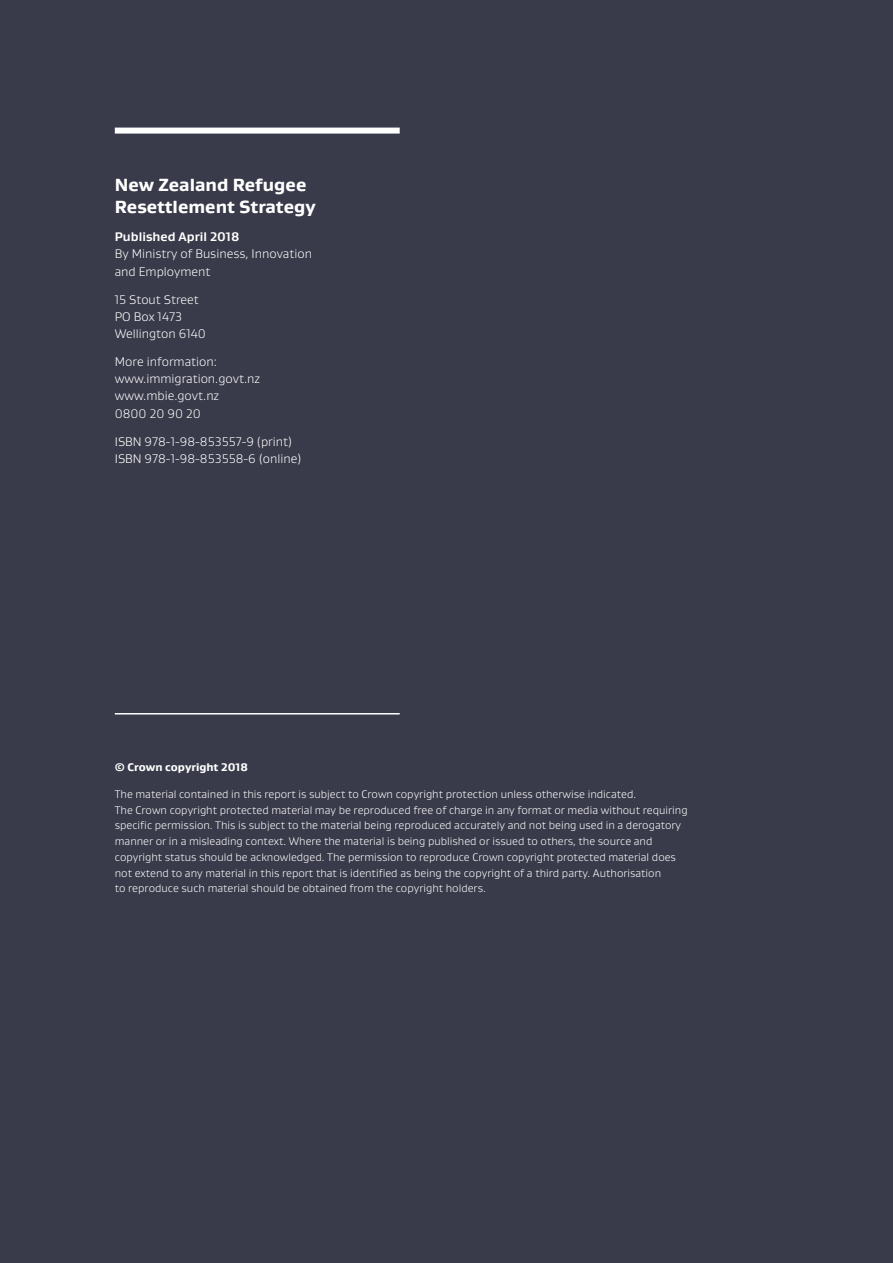
<style>
.page{position:relative;width:893px;height:1263px;background:#393a4a}
.page>*{position:absolute;margin:0;border:0;box-sizing:border-box;transform-origin:0 0}
.t1{font:800 18px/22.5px "Gustan";color:#fff}
.t2{font:300 12.75px/17.2px "Gustan";color:#fff}
.t3{font:700 12.75px "Gustan";color:#fff}
.t4{font:300 11.25px/15.8px "Gustan";color:#fff}
.t5{font:800 11.25px "Gustan";color:#fff}
</style>
<div class="page">
<hr style="left:115px;top:713px;width:285px;height:1px;background:#fff">
<div style="left:115px;top:128px;width:285px;height:6px;background:#fff"></div>
<h1 class="t1" style="left:115px;top:173px;width:202px">New Zealand Refugee<br>Resettlement Strategy</h1>
<p class="t3" style="left:115px;top:228px;width:126px">Published April 2018</p>
<p class="t2" style="left:115px;top:245px;width:199px">By Ministry of Business, Innovation and Employment</p>
<p class="t2" style="left:115px;top:290px;width:92px">15 Stout Street<br>PO Box 1473<br>Wellington 6140</p>
<p class="t2" style="left:115px;top:353px;width:147px">More information: www.immigration.govt.nz www.mbie.govt.nz<br>0800 20 90 20</p>
<p class="t2" style="left:115px;top:432px;width:188px">ISBN 978-1-98-853557-9 (print)<br>ISBN 978-1-98-853558-6 (online)</p>
<p class="t5" style="left:115px;top:760px;width:135px">© Crown copyright 2018</p>
<p class="t4" style="left:115px;top:786px;width:574px">The material contained in this report is subject to Crown copyright protection unless otherwise indicated.<br>The Crown copyright protected material may be reproduced free of charge in any format or media without requiring specific permission. This is subject to the material being reproduced accurately and not being used in a derogatory manner or in a misleading context. Where the material is being published or issued to others, the source and copyright status should be acknowledged. The permission to reproduce Crown copyright protected material does not extend to any material in this report that is identified as being the copyright of a third party. Authorisation<br>to reproduce such material should be obtained from the copyright holders.</p>
</div>
